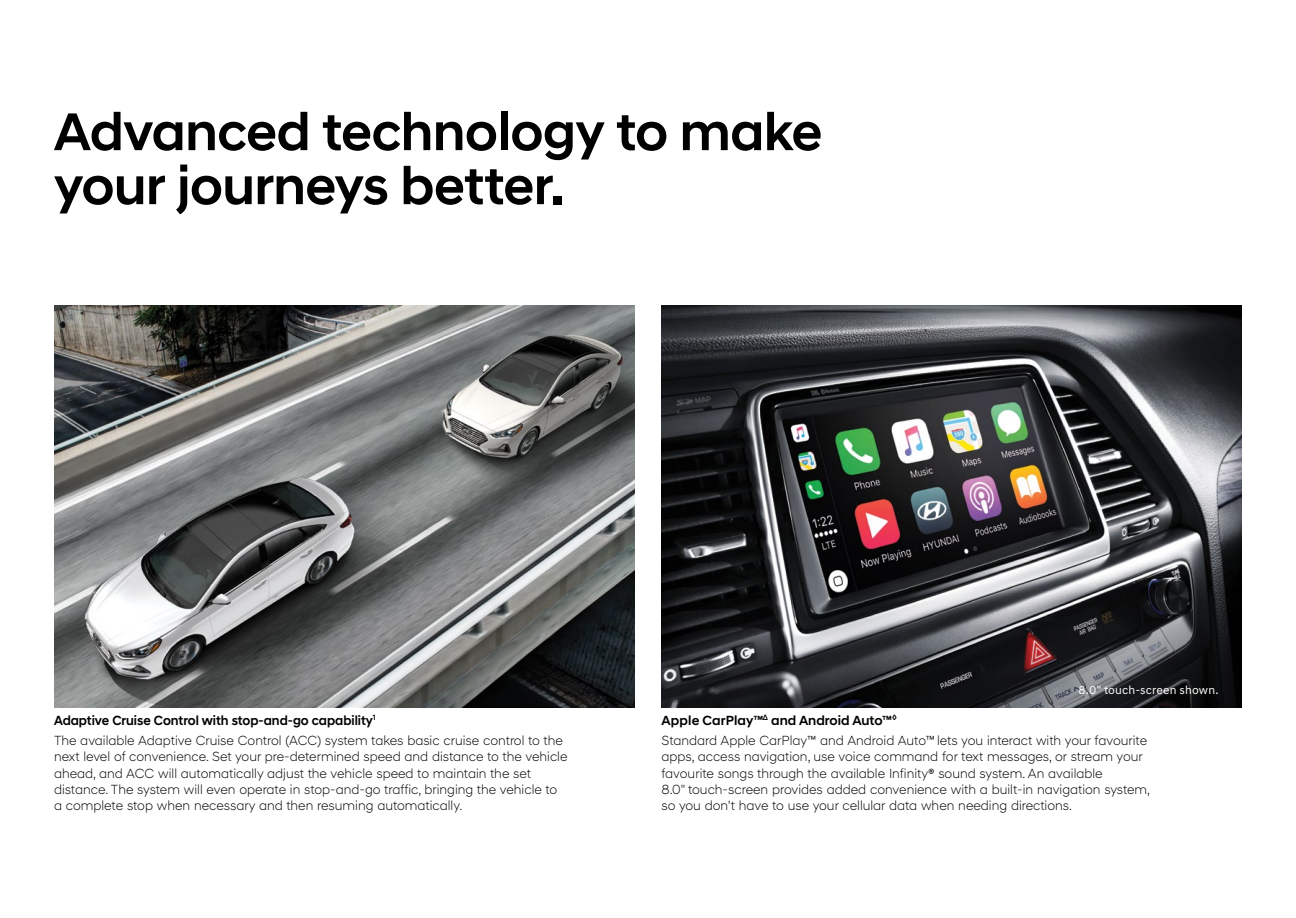
<style>
.page{position:relative;width:1296px;height:918px;background:#fff}
.page>*{position:absolute;margin:0;border:0;box-sizing:border-box;transform-origin:0 0}
.t1{font:500 54px/54px "Hyundai Sans Head";letter-spacing:-.005em;color:#000}
.t2{font:300 13.5px/16.2px "Hyundai Sans Head";color:#000}
.t3{font:12px "Hyundai Sans Text";letter-spacing:.015em;color:#fff}
.s1{font-weight:500}
</style>
<div class="page">
<img style="left:54px;top:306px;width:580px;height:402px">
<img style="left:662px;top:306px;width:580px;height:402px">
<h1 class="t1" style="left:54px;top:105px;width:770px">Advanced technology to make your journeys better.</h1>
<p class="t3" style="left:1079px;top:683px;width:141px">8.0" touch-screen shown.</p>
<p class="t2" style="left:54px;top:710px;width:510px;line-height:20.5px"><span class="s1">Adaptive Cruise Control with stop-and-go capability</span><sup>1<br></sup>The available Adaptive Cruise Control (ACC) system takes basic cruise control to the</p>
<p class="t2" style="left:54px;top:749px;width:515px">next level of convenience. Set your pre-determined speed and distance to the vehicle ahead, and ACC will automatically adjust the vehicle speed to maintain the set distance. The system will even operate in stop-and-go traffic, bringing the vehicle to a complete stop when necessary and then resuming automatically.</p>
<p class="t2" style="left:662px;top:710px;width:487px;line-height:20.5px"><span class="s1">Apple CarPlay™</span><sup>Δ</sup> <span class="s1">and Android Auto™</span><sup>◊<br></sup>Standard Apple CarPlay™ and Android Auto™ lets you interact with your favourite</p>
<p class="t2" style="left:661px;top:749px;width:490px">apps, access navigation, use voice command for text messages, or stream your favourite songs through the available Infinity® sound system. An available<br>8.0" touch-screen provides added convenience with a built-in navigation system, so you don’t have to use your cellular data when needing directions.</p>
</div>
